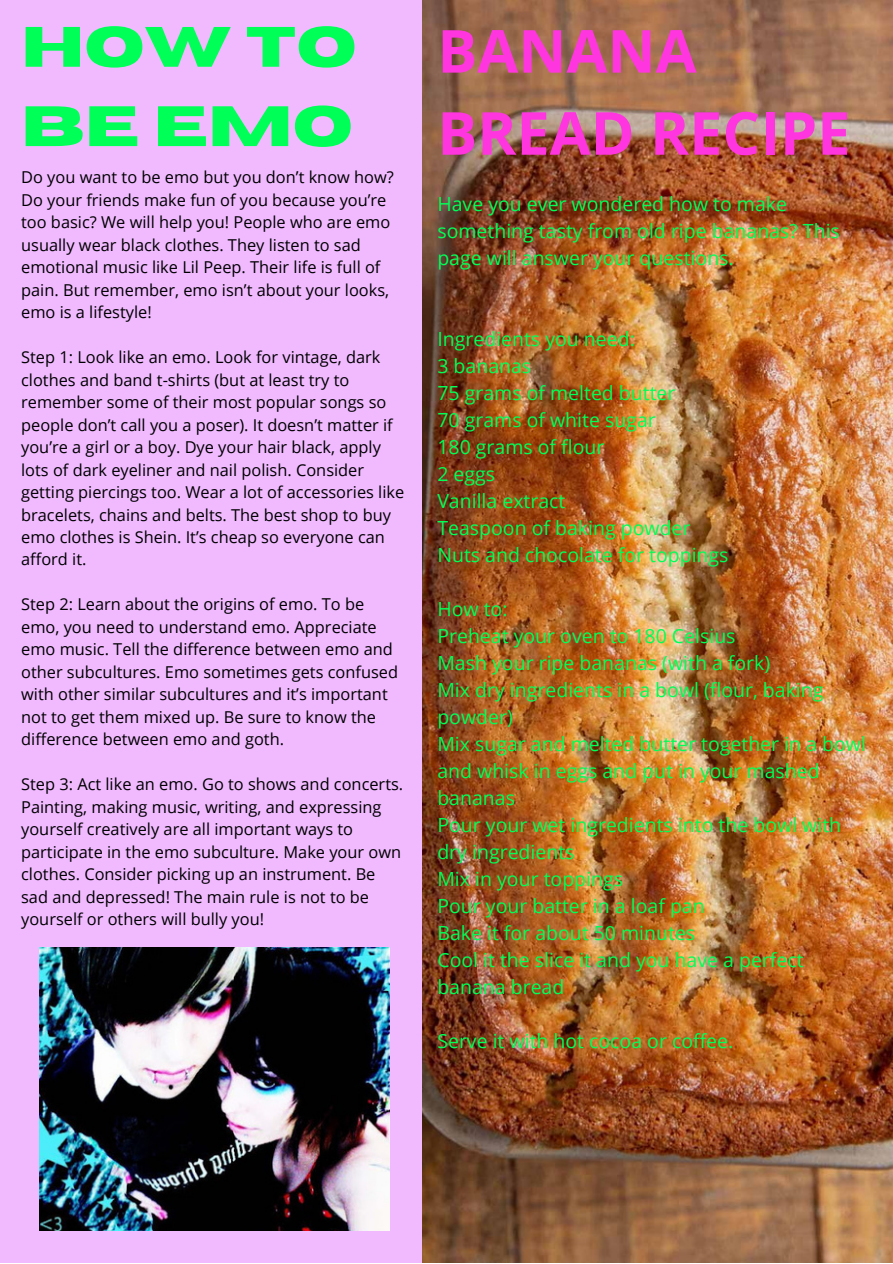
<style>
.page{position:relative;width:893px;height:1264px;background:#fff}
.page>*{position:absolute;margin:0;border:0;box-sizing:border-box;transform-origin:0 0}
.t1{font:700 59.4px/82.1px "Open Sans";color:#ff36df}
.t2{font:700 56.7px/79.3px "Horizon";color:#00ff57}
.t3{font:19.5px/27px "Open Sans";color:#00ff57}
.t4{font:16.35px/22.5px "Open Sans";color:#000}
</style>
<div class="page">
<div style="left:0;top:0;width:892px;height:1262px;background:#f1baff"></div>
<img style="left:39px;top:948px;width:350px;height:282px">
<img style="left:422px;top:0;width:470px;height:1262px">
<p class="t2" style="left:21px;top:9px;width:337px">HOW TO<br>BE EMO</p>
<p class="t1" style="left:437px;top:9px;width:414px">BANANA<br>BREAD RECIPE</p>
<p class="t4" style="left:21px;top:165px;width:374px">Do you want to be emo but you don’t know how?<br>Do your friends make fun of you because you’re too basic? We will help you! People who are emo usually wear black clothes. They listen to sad emotional music like Lil Peep. Their life is full of pain. But remember, emo isn’t about your looks, emo is a lifestyle!</p>
<p class="t4" style="left:21px;top:345px;width:384px">Step 1: Look like an emo. Look for vintage, dark clothes and band t-shirts (but at least try to remember some of their most popular songs so people don’t call you a poser). It doesn’t matter if you’re a girl or a boy. Dye your hair black, apply lots of dark eyeliner and nail polish. Consider getting piercings too. Wear a lot of accessories like bracelets, chains and belts. The best shop to buy emo clothes is Shein. It’s cheap so everyone can afford it.</p>
<p class="t4" style="left:21px;top:593px;width:378px">Step 2: Learn about the origins of emo. To be emo, you need to understand emo. Appreciate emo music. Tell the difference between emo and other subcultures. Emo sometimes gets confused with other similar subcultures and it’s important not to get them mixed up. Be sure to know the difference between emo and goth.</p>
<p class="t4" style="left:21px;top:772px;width:383px">Step 3: Act like an emo. Go to shows and concerts.<br>Painting, making music, writing, and expressing yourself creatively are all important ways to participate in the emo subculture. Make your own clothes. Consider picking up an instrument. Be sad and depressed! The main rule is not to be yourself or others will bully you!</p>
<p class="t3" style="left:437px;top:190px;width:404px">Have you ever wondered how to make something tasty from old ripe bananas? This page will answer your questions.</p>
<p class="t3" style="left:437px;top:325px;width:199px">Ingredients you need:</p>
<p class="t3" style="left:437px;top:352px;width:95px">3 bananas</p>
<p class="t3" style="left:437px;top:379px;width:239px">75 grams of melted butter</p>
<p class="t3" style="left:437px;top:406px;width:220px">70 grams of white sugar</p>
<p class="t3" style="left:437px;top:433px;width:169px">180 grams of flour</p>
<p class="t3" style="left:437px;top:460px;width:59px">2 eggs</p>
<p class="t3" style="left:437px;top:487px;width:129px">Vanilla extract</p>
<p class="t3" style="left:437px;top:514px;width:254px">Teaspoon of baking powder</p>
<p class="t3" style="left:437px;top:541px;width:293px">Nuts and chocolate for toppings</p>
<p class="t3" style="left:437px;top:595px;width:72px">How to:</p>
<p class="t3" style="left:437px;top:622px;width:300px">Preheat your oven to 180 Celsius</p>
<p class="t3" style="left:437px;top:648px;width:334px">Mash your ripe bananas (with a fork)</p>
<p class="t3" style="left:437px;top:675px;width:387px">Mix dry ingredients in a bowl (flour, baking powder)</p>
<p class="t3" style="left:437px;top:729px;width:430px">Mix sugar and melted butter together in a bowl and whisk in eggs and put in your mashed bananas</p>
<p class="t3" style="left:437px;top:810px;width:405px">Pour your wet ingredients into the bowl with dry ingredients</p>
<p class="t3" style="left:437px;top:864px;width:187px">Mix in your toppings</p>
<p class="t3" style="left:437px;top:891px;width:269px">Pour your batter in a loaf pan</p>
<p class="t3" style="left:437px;top:918px;width:259px">Bake it for about 50 minutes</p>
<p class="t3" style="left:437px;top:945px;width:368px">Cool it the slice it and you have a perfect banana bread</p>
<p class="t3" style="left:437px;top:1026px;width:297px">Serve it with hot cocoa or coffee.</p>
</div>
